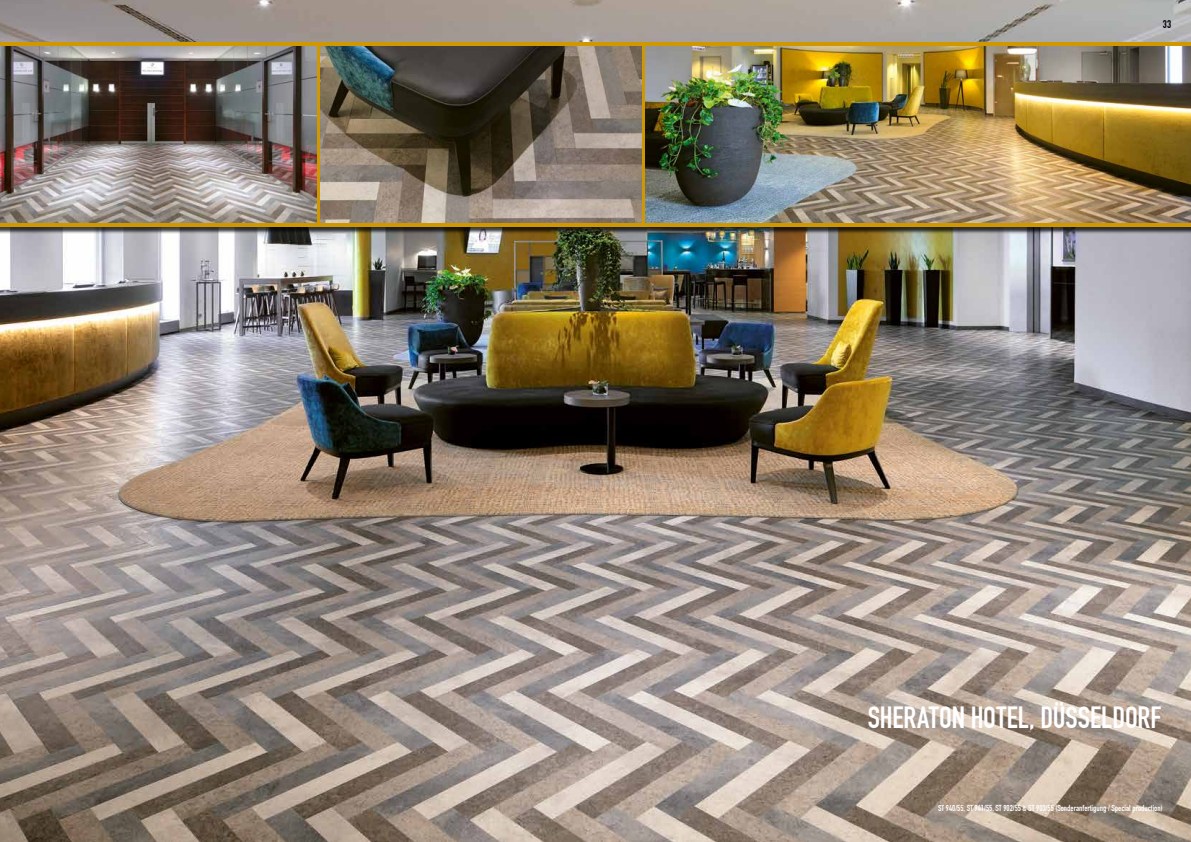
<style>
.page{position:relative;width:1191px;height:842px;background:#fff}
.page>*{position:absolute;margin:0;border:0;box-sizing:border-box;transform-origin:0 0}
.t1{font:30px "DIN Engschrift";letter-spacing:.005em;color:#fff}
.t2{font:11px "DIN Engschrift";color:#000}
.t3{font:8.5px "DIN Engschrift";color:#fff}
</style>
<div class="page">
<img style="left:0;top:0;width:1191px;height:842px">
<div style="left:0;top:43px;width:1191px;height:191px;background:#000;opacity:.75"></div>
<div style="left:0;top:43px;width:1191px;height:184px;background:#cf9800"></div>
<img style="left:0;top:47px;width:316px;height:176px">
<img style="left:320px;top:47px;width:321px;height:176px">
<img style="left:645px;top:47px;width:546px;height:176px">
<p class="t2" style="left:1162px;top:18px;width:10px">33</p>
<h1 class="t1" style="left:867px;top:700px;width:282px">Sheraton Hotel, Düsseldorf</h1>
<p class="t3" style="left:938px;top:803px;width:226px">ST 940/55, ST 941/55, ST 902/55 &amp; ST 903/55 (Sonderanfertigung / Special production)</p>
</div>
